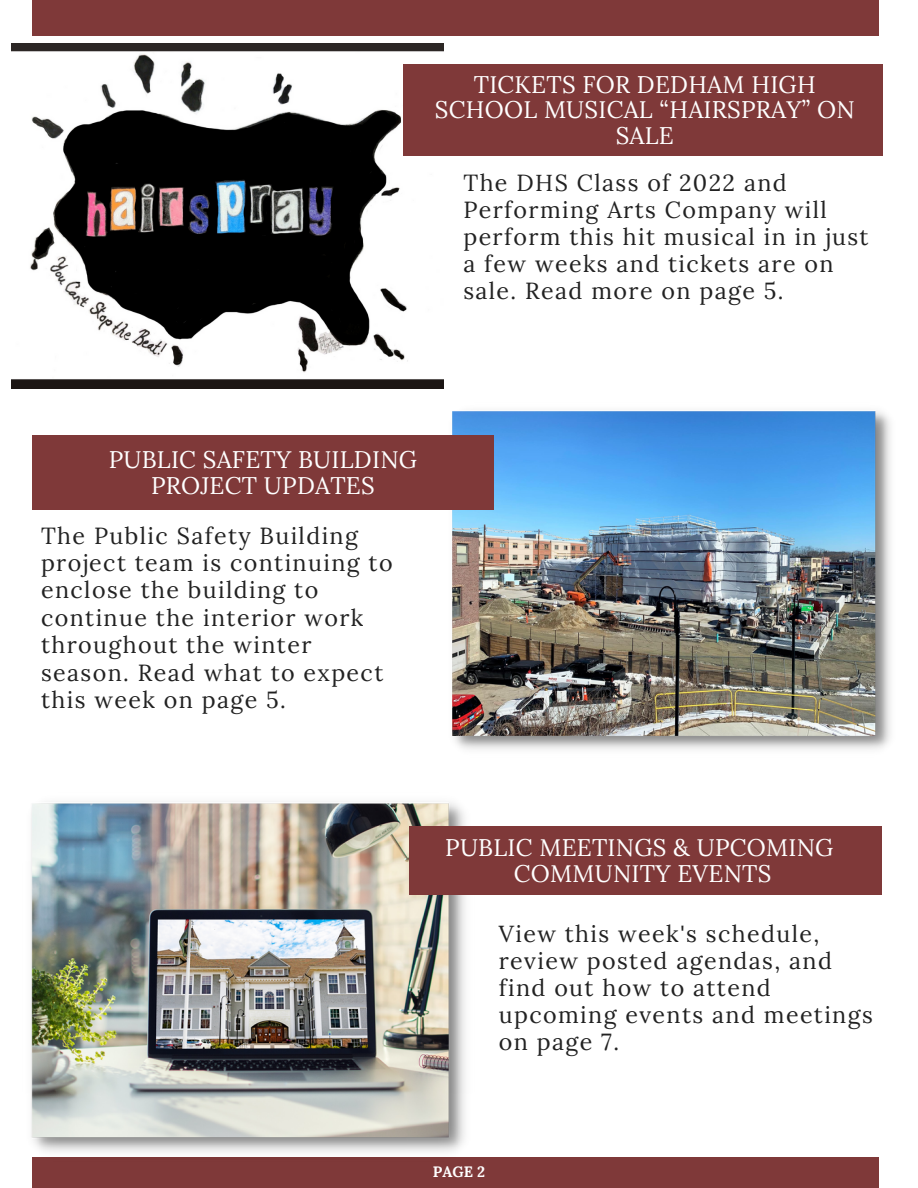
<style>
.page{position:relative;width:918px;height:1188px;background:#fff}
.page>*{position:absolute;margin:0;border:0;box-sizing:border-box;transform-origin:0 0}
.t1{font:24px/25.8px "Lora";letter-spacing:.01em;color:#fff;text-align:center}
.t2{font:23.25px/27px "Lora";letter-spacing:.06em;color:#222}
.t3{font:700 15px "Lora";color:#fff}
</style>
<div class="page">
<div style="left:32px;top:1157px;width:846px;height:31px;background:#7f3939"></div>
<div style="left:32px;top:0;width:846px;height:36px;background:#7f3939"></div>
<img style="left:452px;top:411px;width:439px;height:339px">
<div style="left:32px;top:435px;width:461px;height:75px;background:#7f3939"></div>
<img style="left:12px;top:44px;width:432px;height:345px">
<div style="left:404px;top:64px;width:479px;height:91px;background:#7f3939"></div>
<img style="left:31px;top:802px;width:434px;height:350px">
<div style="left:409px;top:826px;width:472px;height:69px;background:#7f3939"></div>
<p class="t1" style="left:435px;top:71px;width:421px">TICKETS FOR DEDHAM HIGH<br>SCHOOL MUSICAL “HAIRSPRAY” ON<br>SALE</p>
<p class="t2" style="left:463px;top:169px;width:407px">The DHS Class of 2022 and<br>Performing Arts Company will perform this hit musical in in just a few weeks and tickets are on sale. Read more on page 5.</p>
<p class="t1" style="left:109px;top:447px;width:310px">PUBLIC SAFETY BUILDING<br>PROJECT UPDATES</p>
<p class="t2" style="left:41px;top:521px;width:353px;line-height:27.5px">The Public Safety Building project team is continuing to enclose the building to continue the interior work throughout the winter season. Read what to expect this week on page 5.</p>
<p class="t1" style="left:445px;top:835px;width:390px">PUBLIC MEETINGS &amp; UPCOMING</p>
<p class="t1" style="left:514px;top:861px;width:259px">COMMUNITY EVENTS</p>
<p class="t2" style="left:499px;top:920px;width:375px">View this week's schedule, review posted agendas, and find out how to attend upcoming events and meetings on page 7.</p>
<p class="t3" style="left:433px;top:1162px;width:54px">PAGE 2</p>
</div>
